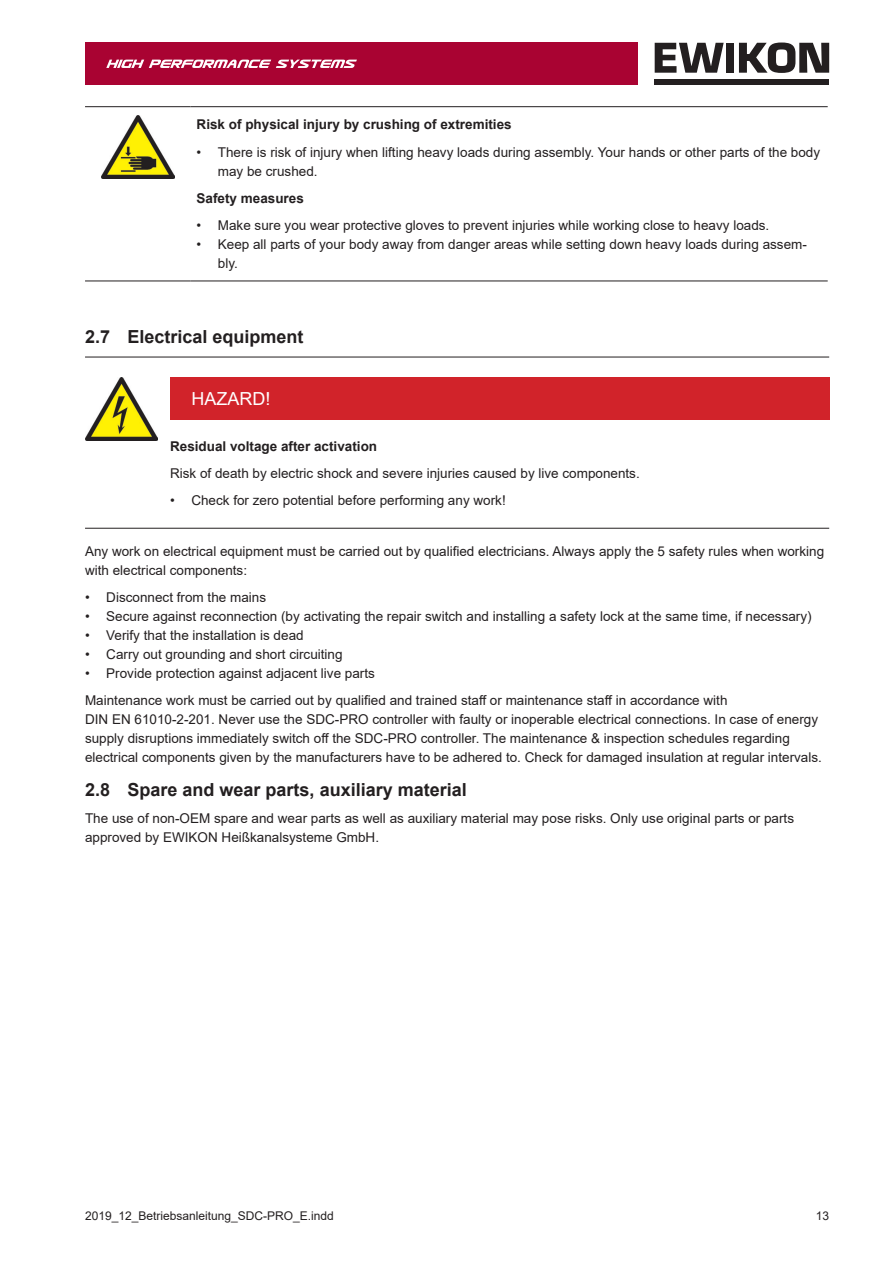
<style>
.page{position:relative;width:893px;height:1263px;background:#fff}
.page>*{position:absolute;margin:0;border:0;box-sizing:border-box;transform-origin:0 0}
.t1{font:700 18px "Arial";color:#231f20}
.t2{font:18px "Arial";color:#fff}
.Fließtext{font:13.5px/18.9px "Arial";color:#231f20}
.Warnhinweis{font:700 13.5px "Arial";color:#231f20}
.t3{font:12px "Arial";color:#231f20}
</style>
<div class="page">
<div style="left:85px;top:43px;width:553px;height:42px;background:#a90332"></div>
<svg style="left:106px;top:60px;width:251px;height:8px"></svg>
<div style="left:655px;top:79px;width:174px;height:6px;background:#231f20"></div>
<svg style="left:655px;top:43px;width:69px;height:30px"></svg>
<div style="left:726px;top:43px;width:8px;height:30px;background:#231f20"></div>
<svg style="left:739px;top:43px;width:90px;height:30px"></svg>
<hr style="left:85px;top:106px;width:106px;height:1px;background:#231f20">
<hr style="left:191px;top:106px;width:637px;height:1px;background:#231f20">
<hr style="left:85px;top:281px;width:106px;height:1px;background:#231f20">
<hr style="left:191px;top:281px;width:637px;height:1px;background:#231f20">
<img style="left:101px;top:115px;width:73px;height:64px">
<div style="left:170px;top:377px;width:659px;height:43px;background:#d1232a"></div>
<img style="left:85px;top:377px;width:73px;height:64px">
<hr style="left:85px;top:357px;width:744px;height:1px;background:#231f20">
<hr style="left:85px;top:528px;width:744px;height:1px;background:#231f20">
<p class="Warnhinweis" style="left:197px;top:115px;width:317px">Risk of physical injury by crushing of extremities</p>
<p class="Fließtext" style="left:218px;top:142px;width:604px;text-indent:-21px">• There is risk of injury when lifting heavy loads during assembly. Your hands or other parts of the body may be crushed.</p>
<p class="Warnhinweis" style="left:197px;top:189px;width:109px">Safety measures</p>
<p class="Fließtext" style="left:197px;top:216px;width:574px">• Make sure you wear protective gloves to prevent injuries while working close to heavy loads.</p>
<p class="Fließtext" style="left:218px;top:235px;width:591px;text-indent:-21px">• Keep all parts of your body away from danger areas while setting down heavy loads during assem&shy;bly.</p>
<p class="t1" style="left:85px;top:324px;width:220px">2.7 Electrical equipment</p>
<p class="t2" style="left:191px;top:386px;width:81px">HAZARD!</p>
<p class="Warnhinweis" style="left:170px;top:436px;width:209px">Residual voltage after activation</p>
<p class="Fließtext" style="left:170px;top:464px;width:471px">Risk of death by electric shock and severe injuries caused by live components.</p>
<p class="Fließtext" style="left:170px;top:491px;width:337px">• Check for zero potential before performing any work!</p>
<p class="Fließtext" style="left:85px;top:542px;width:741px">Any work on electrical equipment must be carried out by qualified electricians. Always apply the 5 safety rules when working with electrical components:</p>
<p class="Fließtext" style="left:85px;top:588px;width:183px">• Disconnect from the mains</p>
<p class="Fließtext" style="left:85px;top:607px;width:728px">• Secure against reconnection (by activating the repair switch and installing a safety lock at the same time, if necessary)</p>
<p class="Fließtext" style="left:85px;top:626px;width:220px">• Verify that the installation is dead</p>
<p class="Fließtext" style="left:85px;top:645px;width:259px">• Carry out grounding and short circuiting</p>
<p class="Fließtext" style="left:85px;top:664px;width:291px">• Provide protection against adjacent live parts</p>
<p class="Fließtext" style="left:85px;top:691px;width:738px">Maintenance work must be carried out by qualified and trained staff or maintenance staff in accordance with<br>DIN EN 61010-2-201. Never use the SDC-PRO controller with faulty or inoperable electrical connections. In case of energy supply disruptions immediately switch off the SDC-PRO controller. The maintenance &amp; inspection schedules regarding electrical components given by the manufacturers have to be adhered to. Check for damaged insulation at regular intervals.</p>
<p class="t1" style="left:85px;top:777px;width:383px">2.8 Spare and wear parts, auxiliary material</p>
<p class="Fließtext" style="left:85px;top:809px;width:710px">The use of non-OEM spare and wear parts as well as auxiliary material may pose risks. Only use original parts or parts approved by EWIKON Heißkanalsysteme GmbH.</p>
<p class="t3" style="left:85px;top:1208px;width:250px">2019_12_Betriebsanleitung_SDC-PRO_E.indd</p>
<p class="t3" style="left:816px;top:1208px;width:15px">13</p>
</div>
